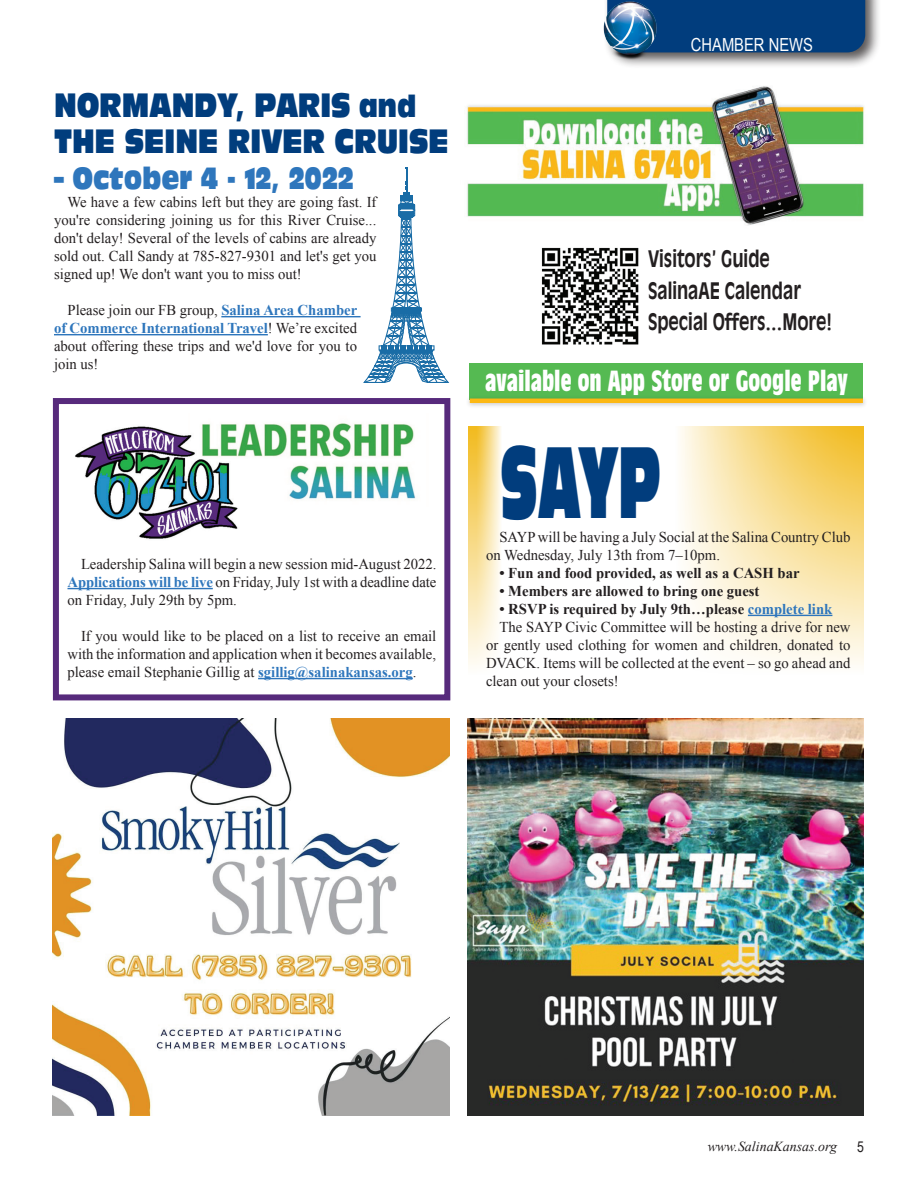
<style>
.page{position:relative;width:918px;height:1188px;background:#fff}
.page>*{position:absolute;margin:0;border:0;box-sizing:border-box;transform-origin:0 0}
.t1{font:99px "Antique Olive Nord";color:#013d7d;scale:.42 1}
.t2{font:33px/36px "Antique Olive Nord";color:#013d7d;scale:.65 1}
.t3{font:30px "Antique Olive Nord";color:#2e76bc;scale:.65 1}
.t4{font:700 condensed 28.5px "Antique Olive";color:#fff;scale:.93 1}
.t5{font:700 22.5px/31.5px "Antique Olive";color:#231f20;scale:.75 1}
.t6{font:18px "Arial Narrow";color:#fff}
.t7{font:15px/18px "Times New Roman";color:#231f20;text-align:justify}
.t8{font:700 15px "Times New Roman";color:#231f20}
.t9{font:15px "Arial Narrow";color:#231f20}
.t10{font:italic 13.8px "Times New Roman";color:#231f20}
.s1{font-size:30px}
.s2{font-weight:700;color:#2e76bc}
.s3{color:#2e76bc}
</style>
<div class="page">
<div style="left:53px;top:398px;width:397px;height:302px;background:#fff;border:6px solid #572a7c"></div>
<img style="left:75px;top:423px;width:341px;height:116px">
<img style="left:467px;top:86px;width:398px;height:140px">
<div style="left:603px;top:0;width:279px;height:69px;background:#231f20;opacity:.75"></div>
<div style="left:660px;top:0;width:205px;height:52px;background:#013d7d"></div>
<img style="left:603px;top:0;width:57px;height:63px">
<hr style="left:221px;top:316px;width:140px;height:1px;background:#2e76bc">
<hr style="left:54px;top:334px;width:214px;height:1px;background:#2e76bc">
<img style="left:467px;top:719px;width:397px;height:396px">
<hr style="left:68px;top:588px;width:145px;height:1px;background:#2e76bc">
<hr style="left:258px;top:678px;width:155px;height:1px;background:#2e76bc">
<img style="left:53px;top:718px;width:397px;height:397px">
<svg style="left:363px;top:167px;width:86px;height:216px"></svg>
<svg style="left:468px;top:426px;width:33px;height:239px;background:#f9e6ae"></svg>
<svg style="left:680px;top:426px;width:183px;height:239px;background:#fae8b5"></svg>
<hr style="left:748px;top:615px;width:84px;height:1px;background:#2e76bc">
<div style="left:470px;top:363px;width:393px;height:37px;background:#55ba52"></div>
<img style="left:541px;top:247px;width:98px;height:98px">
<div style="left:465px;top:396px;width:402px;height:13px;background:#231f20;opacity:.25"></div>
<hr style="left:470px;top:399px;width:393px;height:4px;background:#fcb814">
<h2 class="t2" style="left:54px;top:86px;width:609px">NORMANDY, PARIS <span class="s1">and<br></span>THE SEINE RIVER CRUISE</h2>
<h3 class="t3" style="left:54px;top:160px;width:463px">– October 4 - 12, 2022</h3>
<p class="t7" style="left:54px;top:193px;width:324px;text-indent:13px">We have a few cabins left but they are going fast. If you're considering joining us for this River Cruise... don't delay! Several of the levels of cabins are already sold out. Call Sandy at 785-827-9301 and let's get you signed up! We don't want you to miss out!</p>
<p class="t7" style="left:54px;top:301px;width:305px;text-indent:13px">Please join our FB group, <span class="s2">Salina Area Chamber of Commerce International Travel</span>! We’re excited about offering these trips and we'd love for you to join us!</p>
<p class="t7" style="left:68px;top:555px;width:370px;text-indent:13px">Leadership Salina will begin a new session mid-August 2022.<br><span class="s2">Applications will be live</span> on Friday, July 1st with a deadline date on Friday, July 29th by 5pm.</p>
<p class="t7" style="left:68px;top:627px;width:370px;text-indent:13px">If you would like to be placed on a list to receive an email with the information and application when it becomes available, please email Stephanie Gillig at <span class="s2">sgillig@salinakansas.org</span>.</p>
<p class="t6" style="left:691px;top:31px;width:124px">CHAMBER NEWS</p>
<h3 class="t5" style="left:648px;top:242px;width:247px">Visitors’ Guide<br>SalinaAE Calendar<br>Special Offers…More!</h3>
<h3 class="t4" style="left:485px;top:365px;width:391px">available on App Store or Google Play</h3>
<h1 class="t1" style="left:501px;top:421px;width:384px">SAYP</h1>
<p class="t7" style="left:486px;top:528px;width:366px;text-indent:13px">SAYP will be having a July Social at the Salina Country Club on Wednesday, July 13th from 7–10pm.</p>
<p class="t8" style="left:500px;top:562px;width:302px">• Fun and food provided, as well as a CASH bar</p>
<p class="t8" style="left:500px;top:580px;width:262px">• Members are allowed to bring one guest</p>
<p class="t8" style="left:500px;top:598px;width:334px">• RSVP is required by July 9th…please <span class="s3">complete link</span></p>
<p class="t7" style="left:500px;top:618px;width:353px">The SAYP Civic Committee will be hosting a drive for new</p>
<p class="t7" style="left:486px;top:636px;width:366px">or gently used clothing for women and children, donated to</p>
<p class="t7" style="left:486px;top:654px;width:366px">DVACK. Items will be collected at the event – so go ahead and</p>
<p class="t7" style="left:486px;top:672px;width:134px">clean out your closets!</p>
<p class="t10" style="left:708px;top:1137px;width:131px">www.SalinaKansas.org</p>
<p class="t9" style="left:857px;top:1136px;width:8px">5</p>
</div>
